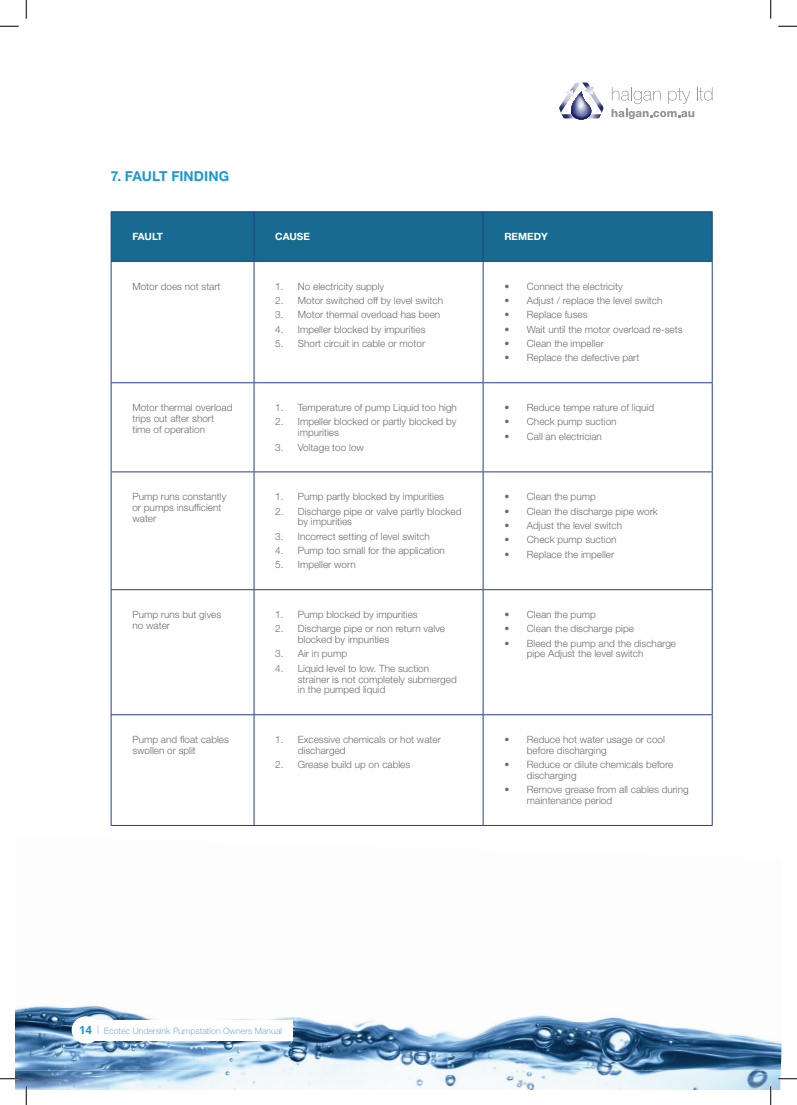
<style>
.page{position:relative;width:797px;height:1105px;background:#fff}
.page>*{position:absolute;margin:0;border:0;box-sizing:border-box;transform-origin:0 0}
.t1{font:700 13.75px "Helvetica Neue LT Std";letter-spacing:.005em;color:#1d99d6}
.t2{font:300 10px/10.8px "Helvetica Neue LT Std";color:#6c6d70}
.t3{font:700 10px "Helvetica Neue LT Std";color:#fff}
.t4{font:300 8.75px "Helvetica Neue LT Std";color:#70b0e0}
.s1{font-family:"Open Sans";font-weight:700;font-size:11.25px;color:#1d99d6}
</style>
<div class="page">
<img style="left:16px;top:1005px;width:765px;height:84px">
<svg style="left:559px;top:83px;width:45px;height:37px"></svg>
<svg style="left:611px;top:87px;width:101px;height:32px"></svg>
<div style="left:89px;top:1020px;width:204px;height:20px;background:#fff"></div>
<div style="left:72px;top:1016px;width:28px;height:28px;background:#fff;border-radius:50%"></div>
<div style="left:112px;top:212px;width:600px;height:49px;background:#196a90"></div>
<hr style="left:111px;top:211px;width:143px;height:1px;background:#253f8e">
<hr style="left:111px;top:212px;width:1px;height:49px;background:#253f8e">
<hr style="left:254px;top:211px;width:229px;height:1px;background:#253f8e">
<hr style="left:254px;top:212px;width:1px;height:49px;background:#253f8e">
<hr style="left:483px;top:211px;width:229px;height:1px;background:#253f8e">
<hr style="left:483px;top:212px;width:1px;height:49px;background:#253f8e">
<hr style="left:712px;top:212px;width:1px;height:49px;background:#253f8e">
<hr style="left:111px;top:261px;width:143px;height:1px;background:#253f8e">
<hr style="left:111px;top:262px;width:1px;height:120px;background:#253f8e">
<hr style="left:254px;top:261px;width:229px;height:1px;background:#253f8e">
<hr style="left:254px;top:262px;width:1px;height:120px;background:#253f8e">
<hr style="left:483px;top:261px;width:229px;height:1px;background:#253f8e">
<hr style="left:483px;top:262px;width:1px;height:120px;background:#253f8e">
<hr style="left:712px;top:262px;width:1px;height:120px;background:#253f8e">
<hr style="left:111px;top:382px;width:143px;height:1px;background:#253f8e">
<hr style="left:111px;top:383px;width:1px;height:89px;background:#253f8e">
<hr style="left:254px;top:382px;width:229px;height:1px;background:#253f8e">
<hr style="left:254px;top:383px;width:1px;height:89px;background:#253f8e">
<hr style="left:483px;top:382px;width:229px;height:1px;background:#253f8e">
<hr style="left:483px;top:383px;width:1px;height:89px;background:#253f8e">
<hr style="left:712px;top:383px;width:1px;height:89px;background:#253f8e">
<hr style="left:111px;top:472px;width:143px;height:1px;background:#253f8e">
<hr style="left:111px;top:472px;width:1px;height:117px;background:#253f8e">
<hr style="left:254px;top:472px;width:229px;height:1px;background:#253f8e">
<hr style="left:254px;top:472px;width:1px;height:117px;background:#253f8e">
<hr style="left:483px;top:472px;width:229px;height:1px;background:#253f8e">
<hr style="left:483px;top:472px;width:1px;height:117px;background:#253f8e">
<hr style="left:712px;top:472px;width:1px;height:117px;background:#253f8e">
<hr style="left:111px;top:589px;width:143px;height:1px;background:#253f8e">
<hr style="left:111px;top:590px;width:1px;height:124px;background:#253f8e">
<hr style="left:254px;top:589px;width:229px;height:1px;background:#253f8e">
<hr style="left:254px;top:590px;width:1px;height:124px;background:#253f8e">
<hr style="left:483px;top:589px;width:229px;height:1px;background:#253f8e">
<hr style="left:483px;top:590px;width:1px;height:124px;background:#253f8e">
<hr style="left:712px;top:590px;width:1px;height:124px;background:#253f8e">
<hr style="left:111px;top:714px;width:143px;height:1px;background:#253f8e">
<hr style="left:111px;top:715px;width:1px;height:110px;background:#253f8e">
<hr style="left:254px;top:714px;width:229px;height:1px;background:#253f8e">
<hr style="left:254px;top:715px;width:1px;height:110px;background:#253f8e">
<hr style="left:483px;top:714px;width:229px;height:1px;background:#253f8e">
<hr style="left:483px;top:715px;width:1px;height:110px;background:#253f8e">
<hr style="left:712px;top:715px;width:1px;height:110px;background:#253f8e">
<hr style="left:111px;top:825px;width:143px;height:1px;background:#253f8e">
<hr style="left:254px;top:825px;width:229px;height:1px;background:#253f8e">
<hr style="left:483px;top:825px;width:229px;height:1px;background:#253f8e">
<svg style="left:0;top:25px;width:19px;height:2px"></svg>
<svg style="left:778px;top:25px;width:19px;height:2px"></svg>
<svg style="left:0;top:1078px;width:19px;height:1px"></svg>
<svg style="left:778px;top:1070px;width:19px;height:19px"></svg>
<svg style="left:25px;top:0;width:2px;height:19px"></svg>
<svg style="left:25px;top:1086px;width:2px;height:19px"></svg>
<svg style="left:770px;top:0;width:1px;height:19px"></svg>
<svg style="left:770px;top:1086px;width:1px;height:19px"></svg>
<h1 class="t1" style="left:111px;top:168px;width:120px">7. FAULT FINDING</h1>
<p class="t3" style="left:132px;top:230px;width:32px">FAULT</p>
<p class="t3" style="left:275px;top:230px;width:36px">CAUSE</p>
<p class="t3" style="left:504px;top:230px;width:45px">REMEDY</p>
<p class="t2" style="left:132px;top:281px;width:90px">Motor does not start</p>
<p class="t2" style="left:275px;top:281px;width:110px">1. No electricity supply</p>
<p class="t2" style="left:275px;top:295px;width:169px">2. Motor switched off by level switch</p>
<p class="t2" style="left:275px;top:309px;width:166px">3. Motor thermal overload has been</p>
<p class="t2" style="left:275px;top:324px;width:152px">4. Impeller blocked by impurities</p>
<p class="t2" style="left:275px;top:338px;width:151px">5. Short circuit in cable or motor</p>
<p class="t2" style="left:504px;top:281px;width:120px">• Connect the electricity</p>
<p class="t2" style="left:504px;top:295px;width:159px">• Adjust / replace the level switch</p>
<p class="t2" style="left:504px;top:309px;width:85px">• Replace fuses</p>
<p class="t2" style="left:504px;top:324px;width:180px">• Wait until the motor overload re-sets</p>
<p class="t2" style="left:504px;top:338px;width:101px">• Clean the impeller</p>
<p class="t2" style="left:504px;top:352px;width:136px">• Replace the defective part</p>
<p class="t2" style="left:132px;top:402px;width:102px">Motor thermal overload trips out after short time of operation</p>
<p class="t2" style="left:275px;top:402px;width:183px">1. Temperature of pump Liquid too high</p>
<p class="t2" style="left:298px;top:416px;width:160px;text-indent:-22px">2. Impeller blocked or partly blocked by impurities</p>
<p class="t2" style="left:275px;top:441px;width:90px">3. Voltage too low</p>
<p class="t2" style="left:504px;top:402px;width:151px">• Reduce tempe rature of liquid</p>
<p class="t2" style="left:504px;top:416px;width:114px">• Check pump suction</p>
<p class="t2" style="left:504px;top:431px;width:99px">• Call an electrician</p>
<p class="t2" style="left:132px;top:491px;width:95px">Pump runs constantly or pumps insufficient water</p>
<p class="t2" style="left:275px;top:491px;width:170px">1. Pump partly blocked by impurities</p>
<p class="t2" style="left:298px;top:505px;width:165px;text-indent:-22px">2. Discharge pipe or valve partly blocked by impurities</p>
<p class="t2" style="left:275px;top:530px;width:156px">3. Incorrect setting of level switch</p>
<p class="t2" style="left:275px;top:545px;width:171px">4. Pump too small for the application</p>
<p class="t2" style="left:275px;top:559px;width:82px">5. Impeller worn</p>
<p class="t2" style="left:504px;top:491px;width:93px">• Clean the pump</p>
<p class="t2" style="left:504px;top:505px;width:155px">• Clean the discharge pipe work</p>
<p class="t2" style="left:504px;top:520px;width:119px">• Adjust the level switch</p>
<p class="t2" style="left:504px;top:534px;width:114px">• Check pump suction</p>
<p class="t2" style="left:504px;top:548px;width:111px">• Replace the impeller</p>
<p class="t2" style="left:132px;top:609px;width:90px">Pump runs but gives no water</p>
<p class="t2" style="left:275px;top:609px;width:144px">1. Pump blocked by impurities</p>
<p class="t2" style="left:298px;top:623px;width:149px;text-indent:-22px">2. Discharge pipe or non return valve blocked by impurities</p>
<p class="t2" style="left:275px;top:648px;width:73px">3. Air in pump</p>
<p class="t2" style="left:298px;top:663px;width:160px;text-indent:-22px">4. Liquid level to low. The suction strainer is not completely submerged in the pumped liquid</p>
<p class="t2" style="left:504px;top:609px;width:93px">• Clean the pump</p>
<p class="t2" style="left:504px;top:623px;width:131px">• Clean the discharge pipe</p>
<p class="t2" style="left:527px;top:637px;width:151px;text-indent:-22px">• Bleed the pump and the discharge pipe Adjust the level switch</p>
<p class="t2" style="left:132px;top:734px;width:98px">Pump and float cables swollen or split</p>
<p class="t2" style="left:298px;top:734px;width:144px;text-indent:-22px">1. Excessive chemicals or hot water discharged</p>
<p class="t2" style="left:275px;top:759px;width:136px">2. Grease build up on cables</p>
<p class="t2" style="left:527px;top:734px;width:140px;text-indent:-22px">• Reduce hot water usage or cool before discharging</p>
<p class="t2" style="left:527px;top:759px;width:148px;text-indent:-22px">• Reduce or dilute chemicals before discharging</p>
<p class="t2" style="left:527px;top:784px;width:163px;text-indent:-22px">• Remove grease from all cables during maintenance period</p>
<p class="t4" style="left:79px;top:1025px;width:204px"><span class="s1">14</span> | Ecotec Undersink Pumpstation Owners Manual</p>
</div>
